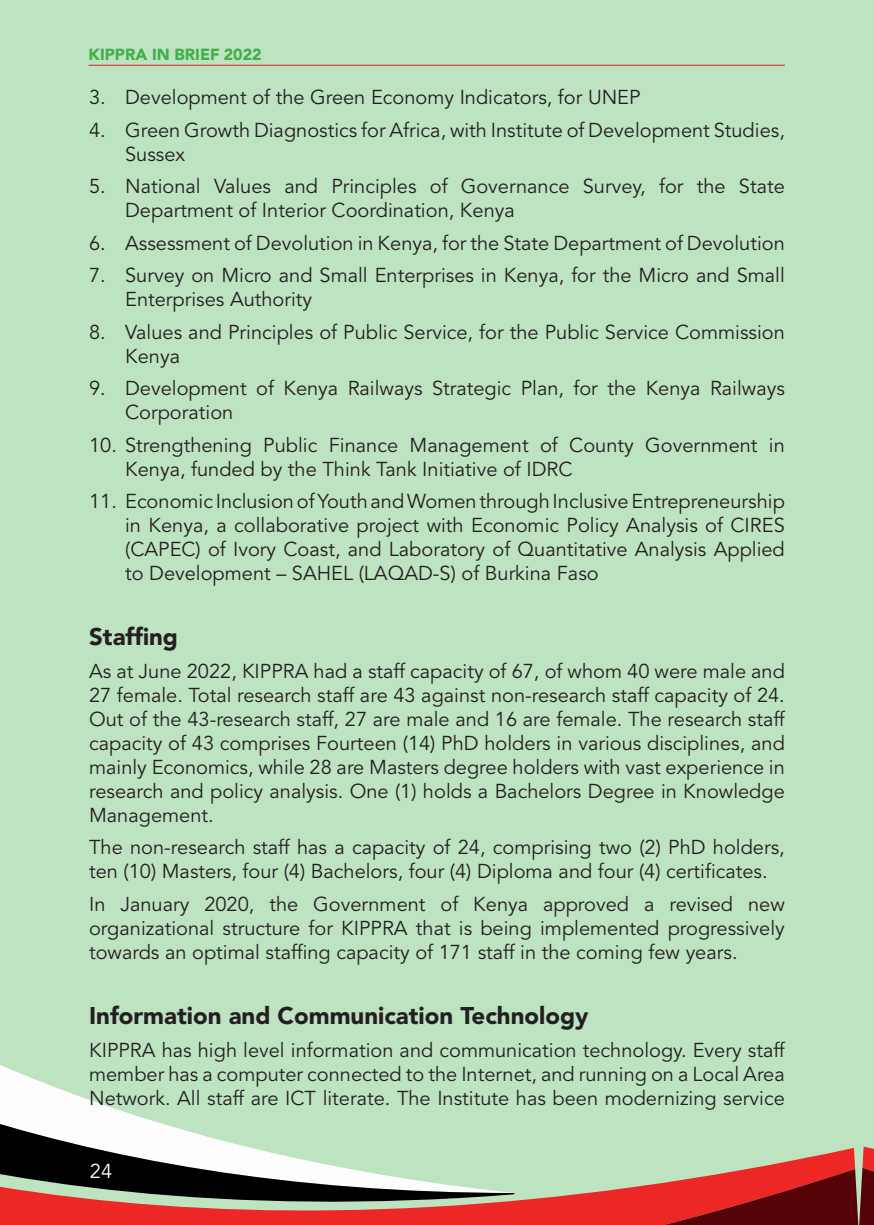
<style>
.page{position:relative;width:874px;height:1225px;background:#fff}
.page>*{position:absolute;margin:0;border:0;box-sizing:border-box;transform-origin:0 0}
.t1{font:900 24px "Avenir LT Std";color:#231f20}
.t2{font:20px/24px "Avenir LT Std";color:#231f20}
.t3{font:20px "Avenir LT Std";color:#fff}
.t4{font:900 16px "Avenir LT Std";color:#40ae49}
</style>
<div class="page">
<div style="left:0;top:0;width:873px;height:1225px;background:#bee3c1"></div>
<svg style="left:0;top:1065px;width:81px;height:32px"></svg>
<img style="left:0;top:1097px;width:849px;height:128px">
<img style="left:219px;top:1169px;width:630px;height:56px">
<img style="left:849px;top:1146px;width:24px;height:79px">
<img style="left:852px;top:1167px;width:21px;height:58px">
<hr style="left:88px;top:65px;width:696px;height:1px;background:#d1232a">
<p class="t4" style="left:88px;top:44px;width:175px">KIPPRA IN BRIEF 2022</p>
<p class="t2" style="left:89px;top:86px;width:552px">3. Development of the Green Economy Indicators, for UNEP</p>
<p class="t2" style="left:125px;top:118px;width:661px;text-indent:-36px">4. Green Growth Diagnostics for Africa, with Institute of Development Studies,<br>Sussex</p>
<p class="t2" style="left:125px;top:175px;width:661px;text-indent:-36px">5. National Values and Principles of Governance Survey, for the State<br>Department of Interior Coordination, Kenya</p>
<p class="t2" style="left:89px;top:231px;width:697px">6. Assessment of Devolution in Kenya, for the State Department of Devolution</p>
<p class="t2" style="left:125px;top:264px;width:661px;text-indent:-36px">7. Survey on Micro and Small Enterprises in Kenya, for the Micro and Small<br>Enterprises Authority</p>
<p class="t2" style="left:125px;top:320px;width:661px;text-indent:-36px">8. Values and Principles of Public Service, for the Public Service Commission<br>Kenya</p>
<p class="t2" style="left:125px;top:377px;width:661px;text-indent:-36px">9. Development of Kenya Railways Strategic Plan, for the Kenya Railways<br>Corporation</p>
<p class="t2" style="left:125px;top:433px;width:661px;text-indent:-36px">10. Strengthening Public Finance Management of County Government in<br>Kenya, funded by the Think Tank Initiative of IDRC</p>
<p class="t2" style="left:125px;top:490px;width:661px;text-align:justify;text-indent:-36px">11. Economic Inclusion of Youth and Women through Inclusive Entrepreneurship in Kenya, a collaborative project with Economic Policy Analysis of CIRES (CAPEC) of Ivory Coast, and Laboratory of Quantitative Analysis Applied to Development – SAHEL (LAQAD-S) of Burkina Faso</p>
<p class="t1" style="left:89px;top:622px;width:90px">Staffing</p>
<p class="t2" style="left:89px;top:659px;width:697px;text-align:justify">As at June 2022, KIPPRA had a staff capacity of 67, of whom 40 were male and 27 female. Total research staff are 43 against non-research staff capacity of 24.<br>Out of the 43-research staff, 27 are male and 16 are female. The research staff capacity of 43 comprises Fourteen (14) PhD holders in various disciplines, and mainly Economics, while 28 are Masters degree holders with vast experience in research and policy analysis. One (1) holds a Bachelors Degree in Knowledge Management.</p>
<p class="t2" style="left:89px;top:836px;width:696px">The non-research staff has a capacity of 24, comprising two (2) PhD holders, ten (10) Masters, four (4) Bachelors, four (4) Diploma and four (4) certificates.</p>
<p class="t2" style="left:89px;top:892px;width:696px;text-align:justify">In January 2020, the Government of Kenya approved a revised new organizational structure for KIPPRA that is being implemented progressively towards an optimal staffing capacity of 171 staff in the coming few years.</p>
<p class="t1" style="left:89px;top:1001px;width:500px">Information and Communication Technology</p>
<p class="t2" style="left:89px;top:1038px;width:697px;text-align:justify">KIPPRA has high level information and communication technology. Every staff member has a computer connected to the Internet, and running on a Local Area Network. All staff are ICT literate. The Institute has been modernizing service</p>
<p class="t3" style="left:90px;top:1159px;width:24px">24</p>
</div>
